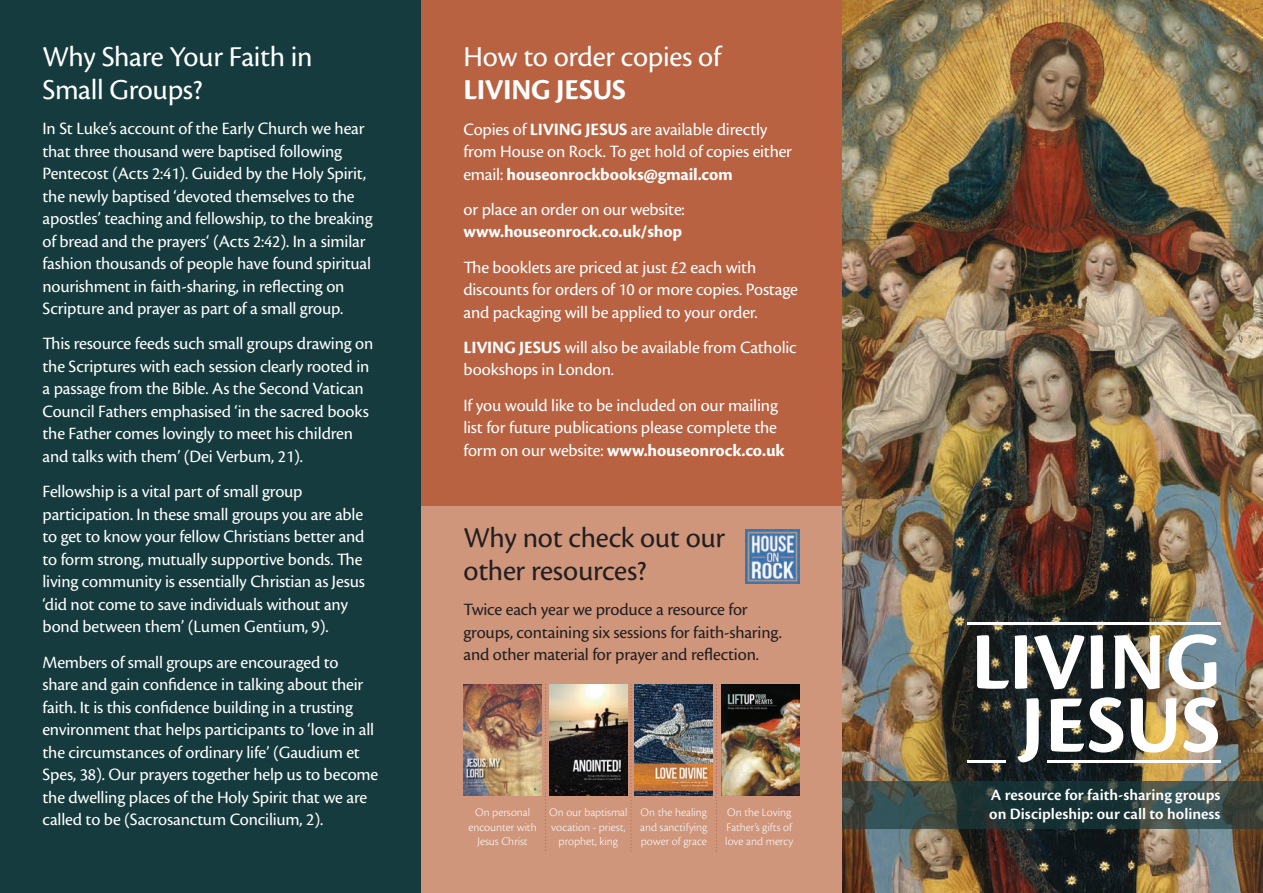
<style>
.page{position:relative;width:1263px;height:893px;background:#fff}
.page>*{position:absolute;margin:0;border:0;box-sizing:border-box;transform-origin:0 0}
.t1{font:700 84.3px/63px "Cronos Pro";color:#fff;text-align:center}
.t2{font:30px/33px "Cronos Pro";letter-spacing:-.01em;color:#fff}
.t3{font:30px/33px "Cronos Pro";letter-spacing:-.01em;color:#231f20}
.t4{font:700 30px "Cronos Pro";letter-spacing:-.01em;color:#fff}
.t5{font:18px/22.5px "Cronos Pro";letter-spacing:-.01em;color:#fff}
.t6{font:18px/22.5px "Cronos Pro";letter-spacing:-.01em;color:#231f20}
.t7{font:700 18px "Cronos Pro";letter-spacing:-.01em;color:#fff}
.t8{font:600 16.5px/19.8px "Cronos Pro";color:#fff}
.t9{font:300 12px/14.4px "Cronos Pro";color:#fff;text-align:center}
.s1{font-weight:700}
</style>
<div class="page">
<img style="left:842px;top:0;width:421px;height:893px">
<div style="left:0;top:0;width:421px;height:893px;background:#153b3e"></div>
<div style="left:421px;top:0;width:421px;height:893px;background:#b86242"></div>
<div style="left:421px;top:506px;width:421px;height:387px;background:#cf967c"></div>
<img style="left:463px;top:685px;width:79px;height:111px">
<img style="left:549px;top:685px;width:78px;height:111px">
<img style="left:635px;top:685px;width:78px;height:111px">
<img style="left:721px;top:685px;width:78px;height:110px">
<svg style="left:545px;top:684px;width:1px;height:167px"></svg>
<svg style="left:630px;top:685px;width:1px;height:167px"></svg>
<svg style="left:716px;top:685px;width:1px;height:167px"></svg>
<img style="left:745px;top:530px;width:54px;height:54px">
<img style="left:842px;top:782px;width:421px;height:47px">
<hr style="left:967px;top:622px;width:253px;height:3px;background:#fff">
<hr style="left:1047px;top:760px;width:173px;height:3px;background:#fff">
<hr style="left:967px;top:760px;width:39px;height:3px;background:#fff">
<h2 class="t2" style="left:43px;top:40px;width:272px">Why Share Your Faith in<br>Small Groups?</h2>
<p class="t5" style="left:43px;top:117px;width:332px">In St Luke’s account of the Early Church we hear that three thousand were baptised following Pentecost (Acts 2:41). Guided by the Holy Spirit, the newly baptised ‘devoted themselves to the apostles’ teaching and fellowship, to the breaking of bread and the prayers‘ (Acts 2:42). In a similar fashion thousands of people have found spiritual nourishment in faith-sharing, in reflecting on Scripture and prayer as part of a small group.</p>
<p class="t5" style="left:43px;top:333px;width:332px;text-indent:18px">is resource feeds such small groups drawing on the Scriptures with each session clearly rooted in a passage from the Bible. As the Second Vatican Council Fathers emphasised ‘in the sacred books the Father comes lovingly to meet his children and talks with them’ (Dei Verbum, 21).</p>
<p class="t5" style="left:43px;top:480px;width:324px">Fellowship is a vital part of small group participation. In these small groups you are able to get to know your fellow Christians better and to form strong, mutually supportive bonds. e living community is essentially Christian as Jesus ‘did not come to save individuals without any bond between them’ (Lumen Gentium, 9).</p>
<p class="t5" style="left:43px;top:651px;width:337px">Members of small groups are encouraged to share and gain confidence in talking about their faith. It is this confidence building in a trusting environment that helps participants to ‘love in all the circumstances of ordinary life’ (Gaudium et Spes, 38). Our prayers together help us to become the dwelling places of the Holy Spirit that we are called to be (Sacrosanctum Concilium, 2).</p>
<h2 class="t2" style="left:463px;top:41px;width:259px">How to order copies of</h2>
<h2 class="t4" style="left:463px;top:73px;width:164px">LIVING JESUS</h2>
<p class="t5" style="left:463px;top:118px;width:330px">Copies of <span class="s1">LIVING JESUS</span> are available directly from House on Rock. To get hold of copies either email: <span class="s1">houseonrockbooks@gmail.com</span></p>
<p class="t5" style="left:463px;top:198px;width:223px">or place an order on our website:</p>
<p class="t7" style="left:463px;top:221px;width:220px">www.houseonrock.co.uk/shop</p>
<p class="t5" style="left:463px;top:256px;width:336px;text-indent:18px">e booklets are priced at just £2 each with discounts for orders of 10 or more copies. Postage and packaging will be applied to your order.</p>
<p class="t5" style="left:463px;top:336px;width:335px"><span class="s1">LIVING JESUS</span> will also be available from Catholic bookshops in London.</p>
<p class="t5" style="left:463px;top:394px;width:322px">If you would like to be included on our mailing list for future publications please complete the form on our website: <span class="s1">www.houseonrock.co.uk</span></p>
<h2 class="t3" style="left:463px;top:521px;width:263px">Why not check out our other resources?</h2>
<p class="t6" style="left:463px;top:599px;width:320px">Twice each year we produce a resource for groups, containing six sessions for faith-sharing. and other material for prayer and reflection.</p>
<p class="t9" style="left:468px;top:805px;width:70px">On personal encounter with<br>Jesus Christ</p>
<p class="t9" style="left:549px;top:805px;width:80px">On our baptismal vocation - priest, prophet, king</p>
<p class="t9" style="left:640px;top:805px;width:69px;text-align:justify">On the healing and sanctifying power of grace</p>
<p class="t9" style="left:725px;top:805px;width:70px;text-align:left">On the Loving<br>Father’s gifts of love and mercy</p>
<h1 class="t1" style="left:971px;top:632px;width:251px">LIVING<br>JESUS</h1>
<p class="t8" style="left:989px;top:785px;width:233px">A resource for faith-sharing groups on Discipleship: our call to holiness</p>
</div>
